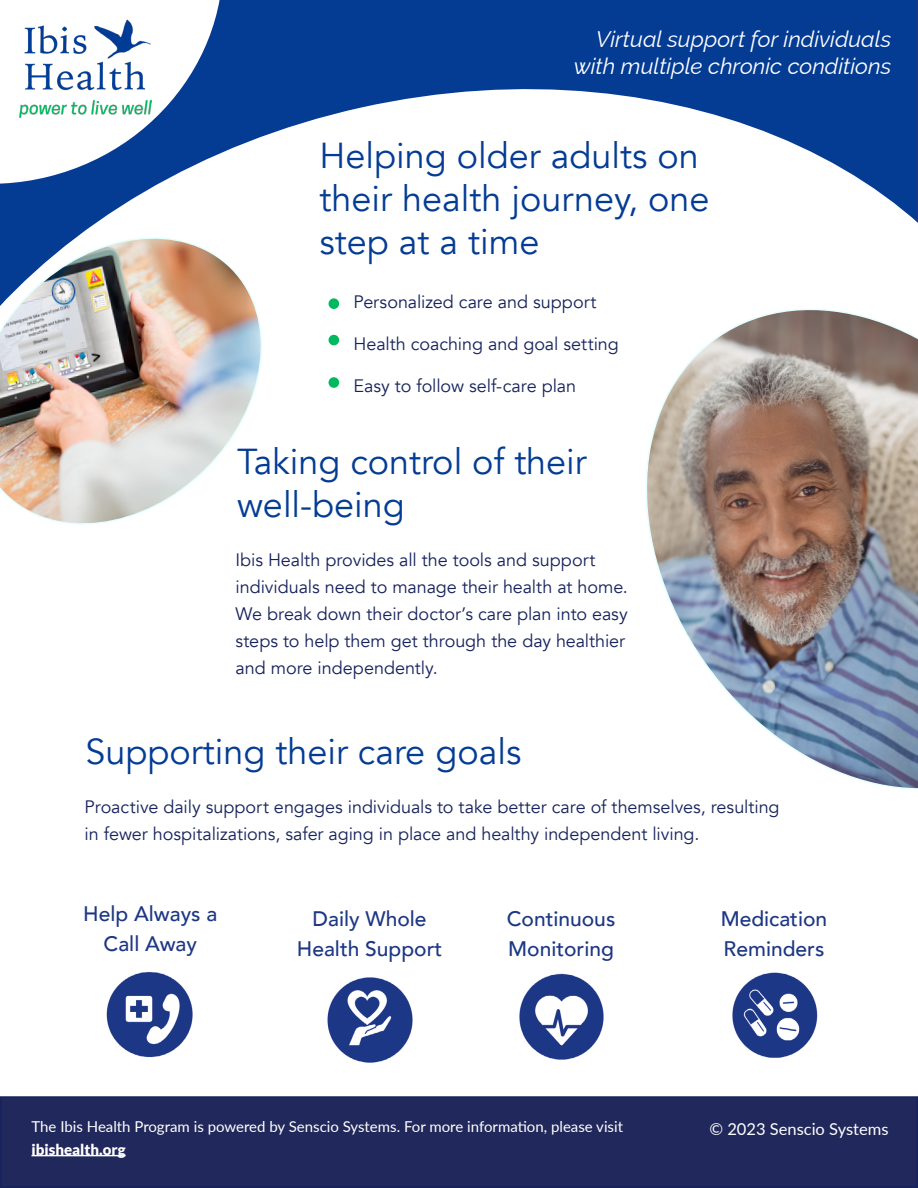
<style>
.page{position:relative;width:918px;height:1188px;background:#fff}
.page>*{position:absolute;margin:0;border:0;box-sizing:border-box;transform-origin:0 0}
.t1{font:36px/43.2px "Avenir";color:#043c94}
.t2{font:italic 100 22.5px/27px "Raleway";color:#fff;text-align:right}
.t3{font:500 21px/30px "Avenir";color:#1d3784;text-align:center}
.t4{font:18px/27px "Avenir";letter-spacing:-.005em;color:#17235c}
.t5{font:16.5px "Lato";color:#fff}
.t6{font:15px "Lato";color:#fff}
.t7{font:900 15px "Lato";color:#fff}
</style>
<div class="page">
<div style="left:245px;top:0;width:673px;height:37px;background:#043c94"></div>
<svg style="left:209px;top:0;width:36px;height:37px"></svg>
<img style="left:24px;top:19px;width:109px;height:18px">
<svg style="left:0;top:37px;width:918px;height:351px"></svg>
<img style="left:0;top:220px;width:282px;height:305px">
<div style="left:1px;top:1097px;width:916px;height:90px;background:#21285b"></div>
<hr style="left:32px;top:1155px;width:94px;height:1px;background:#fff">
<div style="left:0;top:1096px;width:918px;height:92px;border:2px solid #17235c"></div>
<img style="left:622px;top:275px;width:296px;height:515px">
<div style="left:329px;top:298px;width:10px;height:11px;background:#00b95f;border-radius:50%"></div>
<div style="left:329px;top:335px;width:10px;height:10px;background:#00b95f;border-radius:50%"></div>
<div style="left:329px;top:377px;width:10px;height:11px;background:#00b95f;border-radius:50%"></div>
<img style="left:106px;top:972px;width:87px;height:86px">
<img style="left:327px;top:977px;width:86px;height:86px">
<img style="left:519px;top:973px;width:85px;height:87px">
<img style="left:732px;top:972px;width:86px;height:86px">
<p class="t2" style="left:574px;top:23px;width:319px">Virtual support for individuals with multiple chronic conditions</p>
<h1 class="t1" style="left:320px;top:134px;width:391px">Helping older adults on their health journey, one step at a time</h1>
<p class="t4" style="left:354px;top:289px;width:244px">Personalized care and support</p>
<p class="t4" style="left:354px;top:331px;width:267px">Health coaching and goal setting</p>
<p class="t4" style="left:354px;top:373px;width:224px">Easy to follow self-care plan</p>
<h1 class="t1" style="left:237px;top:441px;width:351px">Taking control of their well-being</h1>
<p class="t4" style="left:236px;top:547px;width:394px">Ibis Health provides all the tools and support individuals need to manage their health at home.<br>We break down their doctor’s care plan into easy steps to help them get through the day healthier and more independently.</p>
<h1 class="t1" style="left:85px;top:731px;width:437px">Supporting their care goals</h1>
<p class="t4" style="left:85px;top:793px;width:696px">Proactive daily support engages individuals to take better care of themselves, resulting in fewer hospitalizations, safer aging in place and healthy independent living.</p>
<p class="t3" style="left:83px;top:898px;width:136px">Help Always a<br>Call Away</p>
<p class="t3" style="left:297px;top:903px;width:147px">Daily Whole<br>Health Support</p>
<p class="t3" style="left:507px;top:903px;width:110px;text-align:left">Continuous<br>Monitoring</p>
<p class="t3" style="left:721px;top:903px;width:108px;text-align:left">Medication<br>Reminders</p>
<p class="t6" style="left:32px;top:1116px;width:593px">The Ibis Health Program is powered by Senscio Systems. For more information, please visit</p>
<p class="t7" style="left:32px;top:1141px;width:96px">ibishealth.org</p>
<p class="t5" style="left:709px;top:1117px;width:181px">© 2023 Senscio Systems</p>
</div>
